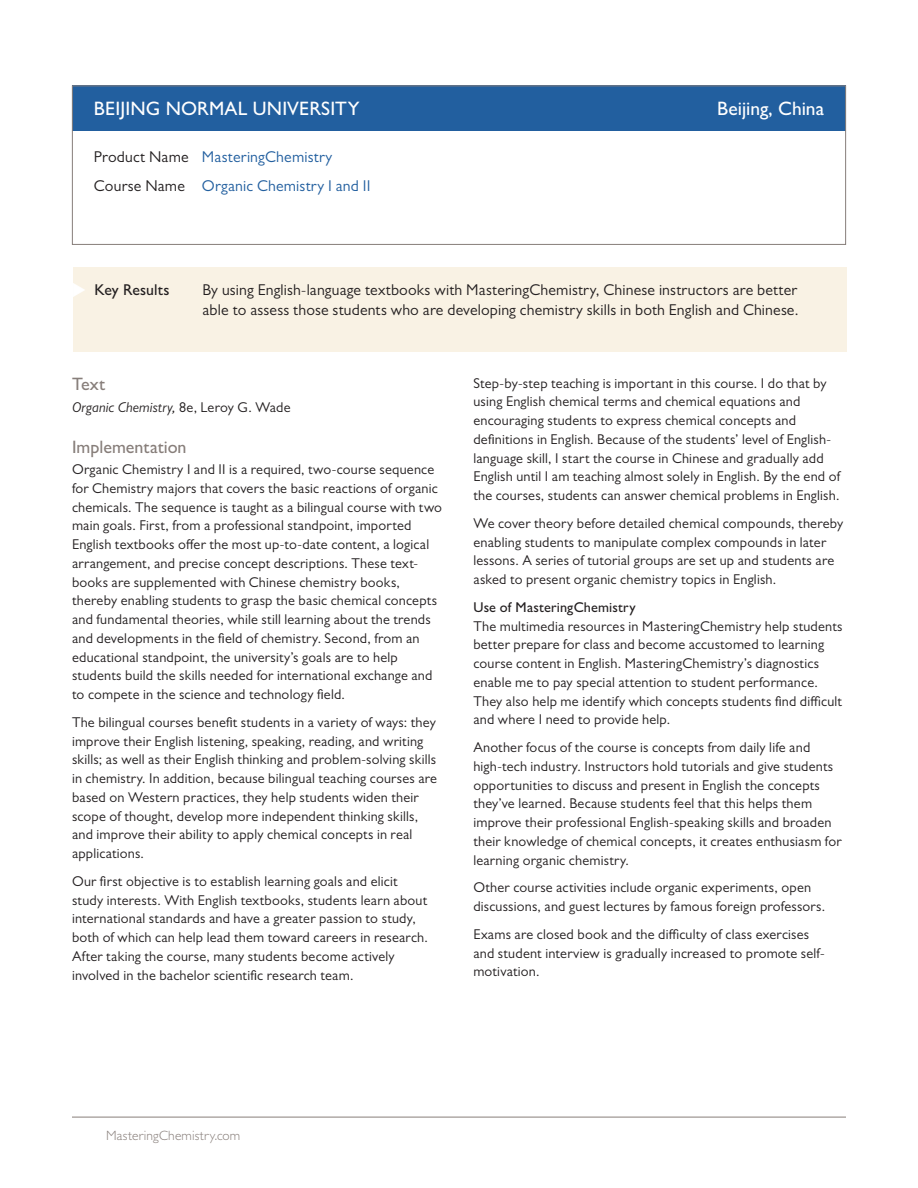
<style>
.page{position:relative;width:918px;height:1188px;background:#fff}
.page>*{position:absolute;margin:0;border:0;box-sizing:border-box;transform-origin:0 0}
.course_info__boxed{font:500 19.5px "Gill Sans MT Pro";letter-spacing:.005em;color:#fff}
.subhead_1{font:500 18px "Gill Sans MT Pro";color:#877e7a}
.course_info__boxed-2{font:15.75px/19.5px "Gill Sans MT Pro";letter-spacing:.01em;color:#231f20}
.course_info__boxed-3{font:15.75px "Gill Sans MT Pro";letter-spacing:.015em;color:#225f9f}
.course_info__boxed-4{font:500 15.75px "Gill Sans MT Pro";color:#231f20}
.text{font:14.25px/18.8px "Gill Sans MT Pro";letter-spacing:.015em;color:#231f20}
.text-2{font:italic 14.25px "Gill Sans MT Pro";letter-spacing:.01em;color:#231f20}
.subhead_2{font:500 14.25px "Gill Sans MT Pro";letter-spacing:.015em;color:#231f20}
.RFL{font:300 13.5px "Gill Sans MT Pro";letter-spacing:.01em;color:#877e7a}
.s1{color:#231f20}
.s2{font-style:normal}
</style>
<div class="page">
<div style="left:72px;top:86px;width:774px;height:45px;background:#225f9f"></div>
<div style="left:72px;top:86px;width:774px;height:159px;border:1px solid #877e7a"></div>
<hr style="left:72px;top:1117px;width:774px;height:1px;background:#877e7a">
<div style="left:73px;top:268px;width:774px;height:84px;background:#f9f2e4"></div>
<p class="course_info__boxed" style="left:94px;top:97px;width:267px">BEIJING NORMAL UNIVERSITY</p>
<p class="course_info__boxed" style="left:717px;top:97px;width:108px">Beijing, China</p>
<p class="course_info__boxed-3" style="left:94px;top:147px;width:240px"><span class="s1">Product Name</span> MasteringChemistry</p>
<p class="course_info__boxed-3" style="left:94px;top:176px;width:278px"><span class="s1">Course Name</span> Organic Chemistry I and II</p>
<p class="course_info__boxed-4" style="left:95px;top:281px;width:77px">Key Results</p>
<p class="course_info__boxed-2" style="left:203px;top:280px;width:597px">By using English-language textbooks with MasteringChemistry, Chinese instructors are better able to assess those students who are developing chemistry skills in both English and Chinese.</p>
<p class="subhead_1" style="left:72px;top:374px;width:35px">Text</p>
<p class="text-2" style="left:72px;top:398px;width:220px">Organic Chemistry, <span class="s2">8e, Leroy G. Wade</span></p>
<p class="subhead_1" style="left:72px;top:436px;width:116px">Implementation</p>
<p class="text" style="left:72px;top:460px;width:372px">Organic Chemistry I and II is a required, two-course sequence for Chemistry majors that covers the basic reactions of organic chemicals. The sequence is taught as a bilingual course with two main goals. First, from a professional standpoint, imported English textbooks offer the most up-to-date content, a logical arrangement, and precise concept descriptions. These text&shy;books are supplemented with Chinese chemistry books, thereby enabling students to grasp the basic chemical concepts and fundamental theories, while still learning about the trends and developments in the field of chemistry. Second, from an educational standpoint, the university’s goals are to help students build the skills needed for international exchange and to compete in the science and technology field.</p>
<p class="text" style="left:72px;top:713px;width:367px">The bilingual courses benefit students in a variety of ways: they improve their English listening, speaking, reading, and writing skills; as well as their English thinking and problem-solving skills in chemistry. In addition, because bilingual teaching courses are based on Western practices, they help students widen their scope of thought, develop more independent thinking skills, and improve their ability to apply chemical concepts in real applications.</p>
<p class="text" style="left:72px;top:872px;width:357px">Our first objective is to establish learning goals and elicit study interests. With English textbooks, students learn about international standards and have a greater passion to study, both of which can help lead them toward careers in research.<br>After taking the course, many students become actively involved in the bachelor scientific research team.</p>
<p class="text" style="left:473px;top:373px;width:368px">Step-by-step teaching is important in this course. I do that by using English chemical terms and chemical equations and encouraging students to express chemical concepts and definitions in English. Because of the students’ level of English&shy;language skill, I start the course in Chinese and gradually add English until I am teaching almost solely in English. By the end of the courses, students can answer chemical problems in English.</p>
<p class="text" style="left:473px;top:514px;width:372px">We cover theory before detailed chemical compounds, thereby enabling students to manipulate complex compounds in later lessons. A series of tutorial groups are set up and students are asked to present organic chemistry topics in English.</p>
<p class="subhead_2" style="left:473px;top:599px;width:164px">Use of MasteringChemistry</p>
<p class="text" style="left:473px;top:616px;width:371px">The multimedia resources in MasteringChemistry help students better prepare for class and become accustomed to learning course content in English. MasteringChemistry’s diagnostics enable me to pay special attention to student performance.<br>They also help me identify which concepts students find difficult and where I need to provide help.</p>
<p class="text" style="left:473px;top:738px;width:370px">Another focus of the course is concepts from daily life and high-tech industry. Instructors hold tutorials and give students opportunities to discuss and present in English the concepts they’ve learned. Because students feel that this helps them improve their professional English-speaking skills and broaden their knowledge of chemical concepts, it creates enthusiasm for learning organic chemistry.</p>
<p class="text" style="left:473px;top:878px;width:353px">Other course activities include organic experiments, open discussions, and guest lectures by famous foreign professors.</p>
<p class="text" style="left:473px;top:924px;width:353px">Exams are closed book and the difficulty of class exercises and student interview is gradually increased to promote self&shy;motivation.</p>
<p class="RFL" style="left:106px;top:1127px;width:136px">MasteringChemistry.com</p>
</div>
